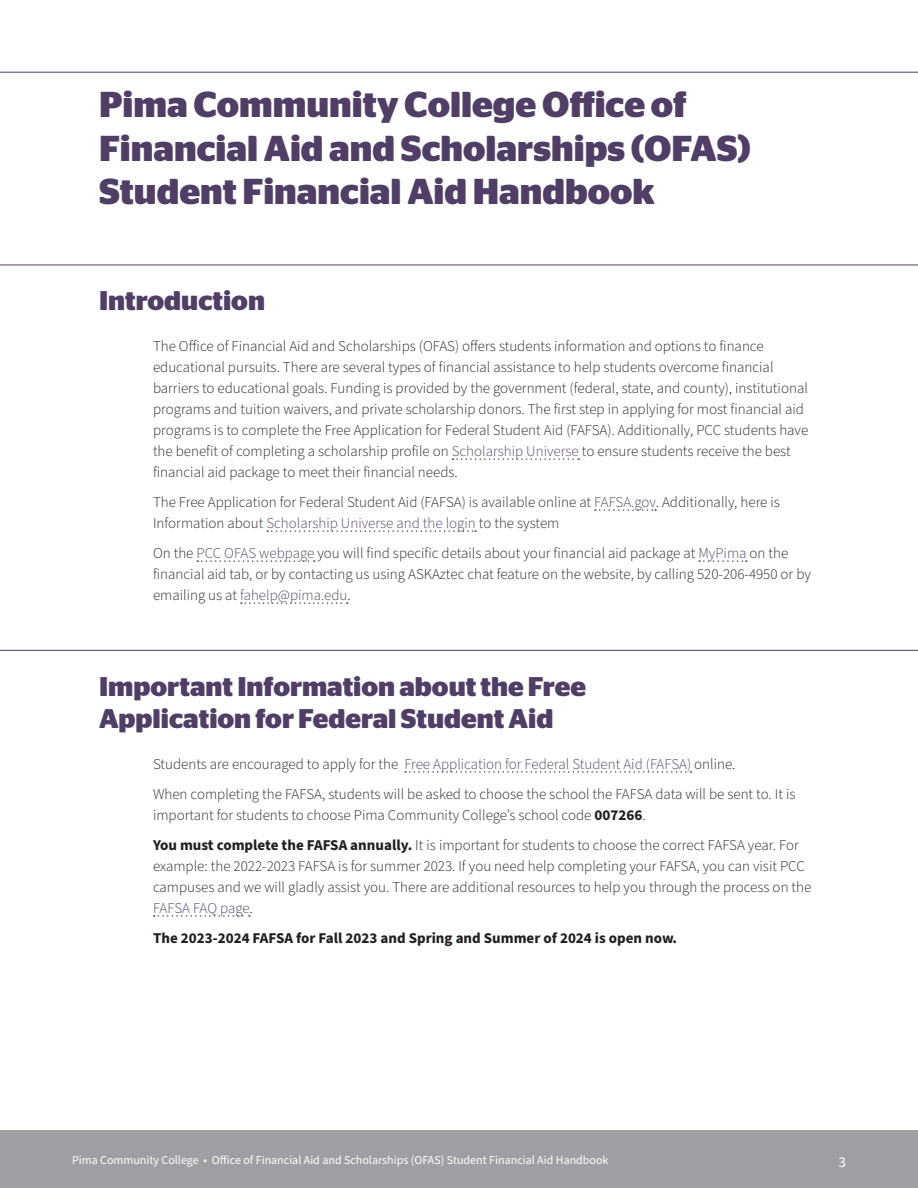
<style>
.page{position:relative;width:918px;height:1188px;background:#fff}
.page>*{position:absolute;margin:0;border:0;box-sizing:border-box;transform-origin:0 0}
.Heading_1-Title{font:700 36px/43.2px "Stag Sans";color:#513e66}
.Heading_1{font:700 27px/32.4px "Stag Sans";color:#513e66}
.Normal_Text{font:300 15px/21px "Source Sans Pro";color:#231f20}
.Normal_Text-2{font:300 15px "Source Sans Pro";color:#513e66}
.Normal_Text-3{font:700 15px "Source Sans Pro";color:#231f20}
.t1{font:15px "Source Sans Pro";color:#fff}
.t2{font:12px "Source Sans Pro";color:#fff}
.s1{color:#513e66}
.s2{color:#231f20}
.s3{font-weight:700}
</style>
<div class="page">
<div style="left:0;top:1130px;width:918px;height:58px;background:#9d9fa2"></div>
<hr style="left:0;top:72px;width:918px;height:1px;background:#513e66">
<hr style="left:0;top:265px;width:918px;height:1px;background:#513e66">
<svg style="left:453px;top:458px;width:126px;height:2px"></svg>
<svg style="left:595px;top:509px;width:61px;height:2px"></svg>
<svg style="left:267px;top:530px;width:209px;height:2px"></svg>
<svg style="left:197px;top:560px;width:118px;height:2px"></svg>
<svg style="left:699px;top:560px;width:48px;height:2px"></svg>
<svg style="left:241px;top:602px;width:107px;height:2px"></svg>
<hr style="left:0;top:650px;width:918px;height:1px;background:#513e66">
<svg style="left:405px;top:771px;width:286px;height:2px"></svg>
<svg style="left:154px;top:915px;width:96px;height:2px"></svg>
<p class="Heading_1-Title" style="left:99px;top:83px;width:653px">Pima Community College Office of<br>Financial Aid and Scholarships (OFAS)<br>Student Financial Aid Handbook</p>
<p class="Heading_1" style="left:99px;top:285px;width:168px">Introduction</p>
<p class="Normal_Text" style="left:153px;top:336px;width:657px">The Office of Financial Aid and Scholarships (OFAS) offers students information and options to finance educational pursuits. There are several types of financial assistance to help students overcome financial barriers to educational goals. Funding is provided by the government (federal, state, and county), institutional programs and tuition waivers, and private scholarship donors. The first step in applying for most financial aid programs is to complete the Free Application for Federal Student Aid (FAFSA). Additionally, PCC students have the benefit of completing a scholarship profile on <span class="s1">Scholarship Universe</span> to ensure students receive the best financial aid package to meet their financial needs.</p>
<p class="Normal_Text" style="left:153px;top:492px;width:628px">The Free Application for Federal Student Aid (FAFSA) is available online at <span class="s1">FAFSA.gov</span>. Additionally, here is<br>Information about <span class="s1">Scholarship Universe and the login</span> to the system</p>
<p class="Normal_Text" style="left:153px;top:543px;width:659px">On the <span class="s1">PCC OFAS webpage</span> you will find specific details about your financial aid package at <span class="s1">MyPima</span> on the financial aid tab, or by contacting us using ASKAztec chat feature on the website, by calling 520-206-4950 or by emailing us at <span class="s1">fahelp@pima.edu</span>.</p>
<p class="Heading_1" style="left:99px;top:670px;width:488px">Important Information about the Free<br>Application for Federal Student Aid</p>
<p class="Normal_Text-2" style="left:153px;top:754px;width:582px"><span class="s2">Students are encouraged to apply for the</span> Free Application for Federal Student Aid (FAFSA) <span class="s2">online.</span></p>
<p class="Normal_Text" style="left:153px;top:784px;width:644px">When completing the FAFSA, students will be asked to choose the school the FAFSA data will be sent to. It is important for students to choose Pima Community College’s school code <span class="s3">007266</span>.</p>
<p class="Normal_Text" style="left:153px;top:835px;width:660px"><span class="s3">You must complete the FAFSA annually.</span> It is important for students to choose the correct FAFSA year. For example: the 2022-2023 FAFSA is for summer 2023. If you need help completing your FAFSA, you can visit PCC campuses and we will gladly assist you. There are additional resources to help you through the process on the <span class="s1">FAFSA FAQ page</span>.</p>
<p class="Normal_Text-3" style="left:153px;top:928px;width:526px">The 2023-2024 FAFSA for Fall 2023 and Spring and Summer of 2024 is open now.</p>
<p class="t2" style="left:72px;top:1152px;width:538px">Pima Community College • Office of Financial Aid and Scholarships (OFAS) Student Financial Aid Handbook</p>
<p class="t1" style="left:839px;top:1152px;width:9px">3</p>
</div>
